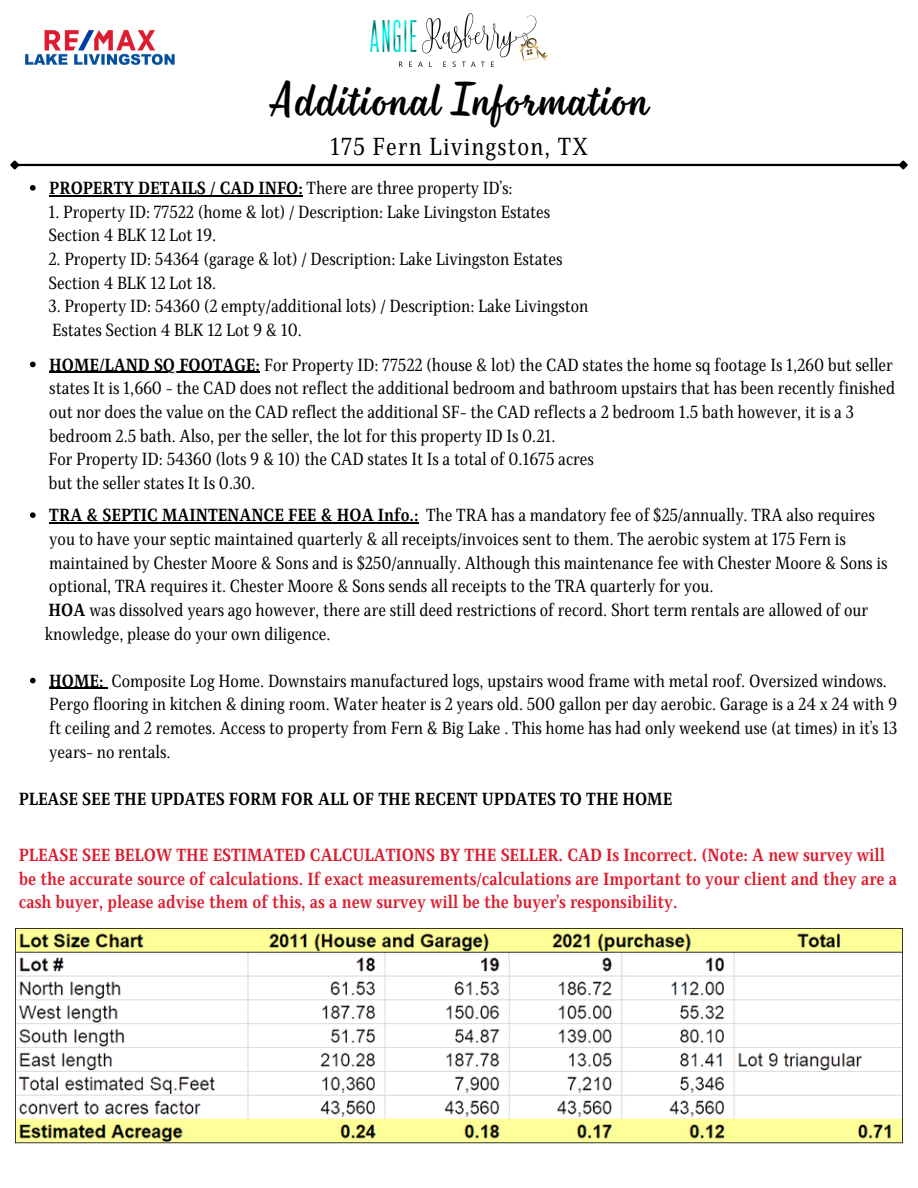
<style>
.page{position:relative;width:918px;height:1188px;background:#fff}
.page>*{position:absolute;margin:0;border:0;box-sizing:border-box;transform-origin:0 0}
.t1{font:35.85px "Monarda";letter-spacing:.045em;color:#000}
.t2{font:25.35px "Singel";letter-spacing:.045em;color:#000}
.t3{font:18px/23.7px "Singel";color:#000}
.t4{font:700 18px/23.7px "Singel";color:#dc1c2e}
.t5{font:700 18px "Singel";color:#000}
.s1{font-weight:700}
</style>
<div class="page">
<hr style="left:18px;top:164px;width:882px;height:2px;background:#000">
<svg style="left:10px;top:160px;width:11px;height:10px"></svg>
<svg style="left:897px;top:160px;width:11px;height:10px"></svg>
<img style="left:25px;top:29px;width:150px;height:36px">
<img style="left:371px;top:14px;width:176px;height:53px">
<svg style="left:30px;top:185px;width:6px;height:6px"></svg>
<hr style="left:49px;top:195px;width:254px;height:1px;background:#000">
<svg style="left:30px;top:362px;width:6px;height:5px"></svg>
<hr style="left:49px;top:372px;width:211px;height:1px;background:#000">
<svg style="left:30px;top:512px;width:6px;height:6px"></svg>
<hr style="left:49px;top:523px;width:365px;height:1px;background:#000">
<svg style="left:30px;top:678px;width:6px;height:5px"></svg>
<hr style="left:49px;top:688px;width:55px;height:1px;background:#000">
<img style="left:15px;top:928px;width:888px;height:215px">
<h3 class="t1" style="left:271px;top:82px;width:377px">Additional Information</h3>
<h4 class="t2" style="left:330px;top:131px;width:259px">175 Fern Livingston, TX</h4>
<h1 class="t3" style="left:49px;top:177px;width:465px"><span class="s1">PROPERTY DETAILS / CAD INFO:</span> There are three property ID’s:</h1>
<h2 class="t3" style="left:49px;top:200px;width:503px">1. Property ID: 77522 (home &amp; lot) / Description: Lake Livingston Estates</h2>
<p class="t3" style="left:49px;top:224px;width:169px">Section 4 BLK 12 Lot 19.</p>
<p class="t3" style="left:49px;top:247px;width:516px">2. Property ID: 54364 (garage &amp; lot) / Description: Lake Livingston Estates</p>
<p class="t3" style="left:49px;top:271px;width:169px">Section 4 BLK 12 Lot 18.</p>
<p class="t3" style="left:49px;top:295px;width:541px">3. Property ID: 54360 (2 empty/additional lots) / Description: Lake Livingston</p>
<p class="t3" style="left:52px;top:318px;width:251px">Estates Section 4 BLK 12 Lot 9 &amp; 10.</p>
<p class="t3" style="left:49px;top:353px;width:847px"><span class="s1">HOME/LAND SQ FOOTAGE:</span> For Property ID: 77522 (house &amp; lot) the CAD states the home sq footage Is 1,260 but seller states It is 1,660 - the CAD does not reflect the additional bedroom and bathroom upstairs that has been recently finished out nor does the value on the CAD reflect the additional SF- the CAD reflects a 2 bedroom 1.5 bath however, it is a 3 bedroom 2.5 bath. Also, per the seller, the lot for this property ID Is 0.21.</p>
<p class="t3" style="left:49px;top:448px;width:547px">For Property ID: 54360 (lots 9 &amp; 10) the CAD states It Is a total of 0.1675 acres</p>
<p class="t3" style="left:49px;top:471px;width:208px">but the seller states It Is 0.30.</p>
<p class="t3" style="left:49px;top:504px;width:840px"><span class="s1">TRA &amp; SEPTIC MAINTENANCE FEE &amp; HOA Info.:</span> The TRA has a mandatory fee of $25/annually. TRA also requires you to have your septic maintained quarterly &amp; all receipts/invoices sent to them. The aerobic system at 175 Fern is maintained by Chester Moore &amp; Sons and is $250/annually. Although this maintenance fee with Chester Moore &amp; Sons is optional, TRA requires it. Chester Moore &amp; Sons sends all receipts to the TRA quarterly for you.</p>
<p class="t3" style="left:49px;top:598px;width:821px"><span class="s1">HOA</span> was dissolved years ago however, there are still deed restrictions of record. Short term rentals are allowed of our</p>
<p class="t3" style="left:45px;top:622px;width:287px">knowledge, please do your own diligence.</p>
<p class="t3" style="left:49px;top:669px;width:850px"><span class="s1">HOME:</span> Composite Log Home. Downstairs manufactured logs, upstairs wood frame with metal roof. Oversized windows.<br>Pergo flooring in kitchen &amp; dining room. Water heater is 2 years old. 500 gallon per day aerobic. Garage is a 24 x 24 with 9 ft ceiling and 2 remotes. Access to property from Fern &amp; Big Lake . This home has had only weekend use (at times) in it’s 13 years- no rentals.</p>
<p class="t5" style="left:19px;top:788px;width:655px">PLEASE SEE THE UPDATES FORM FOR ALL OF THE RECENT UPDATES TO THE HOME</p>
<p class="t4" style="left:19px;top:844px;width:880px">PLEASE SEE BELOW THE ESTIMATED CALCULATIONS BY THE SELLER. CAD Is Incorrect. (Note: A new survey will be the accurate source of calculations. If exact measurements/calculations are Important to your client and they are a cash buyer, please advise them of this, as a new survey will be the buyer’s responsibility.</p>
</div>
